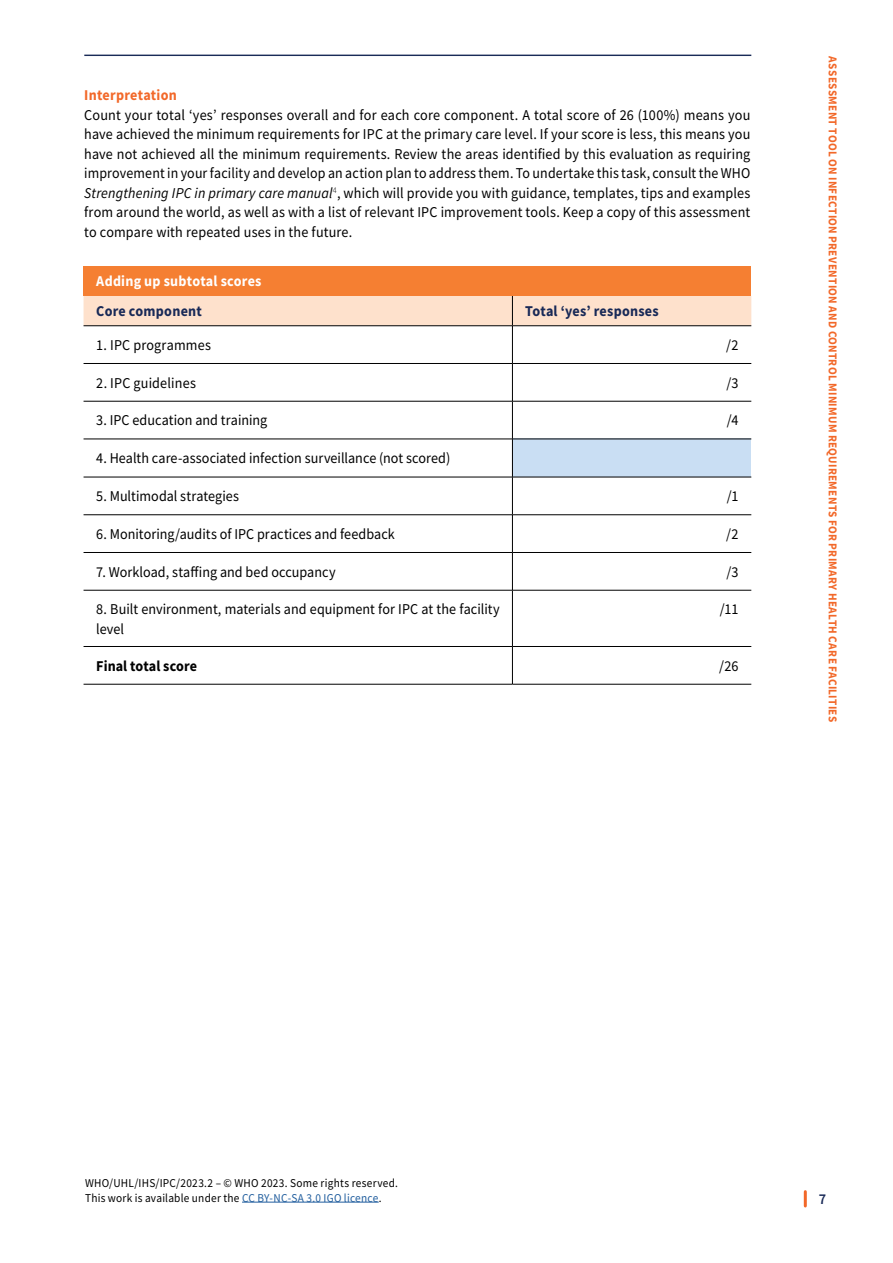
<style>
.page{position:relative;width:893px;height:1263px;background:#fff}
.page>*{position:absolute;margin:0;border:0;box-sizing:border-box;transform-origin:0 0}
.t1{font:15px/19.5px "Source Sans Pro";letter-spacing:.005em;color:#000;text-align:justify;scale:.94 1}
.t2{font:700 15px "Source Sans Pro";letter-spacing:.015em;color:#182957;scale:.94 1}
.t3{font:700 15px "Source Sans Pro";letter-spacing:.015em;color:#fff;scale:.94 1}
.t4{font:700 15px "Source Sans Pro";letter-spacing:.005em;color:#000;scale:.94 1}
.t5{font:700 15px "Source Sans Pro";letter-spacing:.015em;color:#f26829;scale:.94 1}
.t6{font:600 15px "Source Sans Pro";color:#182957;scale:.96 1}
.t7{font:12px/15px "Source Sans Pro";letter-spacing:.02em;color:#000;scale:.94 1}
.t8{font:700 12px "Source Sans Pro";letter-spacing:.025em;color:#f26829;scale:.94 1}
.s1{font-style:italic}
.s2{color:#215e9e}
</style>
<div class="page">
<hr style="left:804px;top:1191px;width:3px;height:15px;background:#f26829">
<hr style="left:84px;top:55px;width:667px;height:1px;background:#182957">
<div style="left:84px;top:266px;width:667px;height:30px;background:#f57f32"></div>
<div style="left:84px;top:296px;width:667px;height:29px;background:#fee1cc"></div>
<svg style="left:84px;top:326px;width:667px;height:358px"></svg>
<div style="left:512px;top:439px;width:239px;height:38px;background:#c9def3"></div>
<hr style="left:84px;top:325px;width:428px;height:1px;background:#000">
<hr style="left:512px;top:325px;width:239px;height:1px;background:#000">
<hr style="left:512px;top:326px;width:1px;height:37px;background:#000">
<hr style="left:512px;top:364px;width:1px;height:37px;background:#000">
<hr style="left:512px;top:401px;width:1px;height:38px;background:#000">
<hr style="left:512px;top:439px;width:1px;height:38px;background:#000">
<hr style="left:512px;top:477px;width:1px;height:37px;background:#000">
<hr style="left:512px;top:515px;width:1px;height:37px;background:#000">
<hr style="left:512px;top:553px;width:1px;height:37px;background:#000">
<hr style="left:512px;top:590px;width:1px;height:56px;background:#000">
<hr style="left:512px;top:647px;width:1px;height:37px;background:#000">
<hr style="left:84px;top:363px;width:428px;height:1px;background:#000">
<hr style="left:84px;top:401px;width:428px;height:1px;background:#000">
<hr style="left:84px;top:439px;width:428px;height:1px;background:#000">
<hr style="left:84px;top:477px;width:428px;height:1px;background:#000">
<hr style="left:84px;top:514px;width:428px;height:1px;background:#000">
<hr style="left:84px;top:552px;width:428px;height:1px;background:#000">
<hr style="left:84px;top:590px;width:428px;height:1px;background:#000">
<hr style="left:84px;top:646px;width:428px;height:1px;background:#000">
<hr style="left:84px;top:684px;width:428px;height:1px;background:#000">
<hr style="left:512px;top:363px;width:239px;height:1px;background:#000">
<hr style="left:512px;top:401px;width:239px;height:1px;background:#000">
<hr style="left:512px;top:439px;width:239px;height:1px;background:#000">
<hr style="left:512px;top:477px;width:239px;height:1px;background:#000">
<hr style="left:512px;top:514px;width:239px;height:1px;background:#000">
<hr style="left:512px;top:552px;width:239px;height:1px;background:#000">
<hr style="left:512px;top:590px;width:239px;height:1px;background:#000">
<hr style="left:512px;top:646px;width:239px;height:1px;background:#000">
<hr style="left:512px;top:684px;width:239px;height:1px;background:#000">
<hr style="left:512px;top:296px;width:1px;height:30px;background:#000">
<hr style="left:242px;top:1202px;width:137px;height:1px;background:#215e9e">
<p class="t5" style="left:84px;top:85px;width:100px">Interpretation</p>
<p class="t1" style="left:84px;top:105px;width:710px">Count your total ‘yes’ responses overall and for each core component. A total score of 26 (100%) means you have achieved the minimum requirements for IPC at the primary care level. If your score is less, this means you have not achieved all the minimum requirements. Review the areas identified by this evaluation as requiring improvement in your facility and develop an action plan to address them. To undertake this task, consult the WHO <span class="s1">Strengthening IPC in primary care manual</span><sup>4</sup>, which will provide you with guidance, templates, tips and examples from around the world, as well as with a list of relevant IPC improvement tools. Keep a copy of this assessment to compare with repeated uses in the future.</p>
<p class="t3" style="left:96px;top:271px;width:177px">Adding up subtotal scores</p>
<p class="t2" style="left:96px;top:301px;width:114px">Core component</p>
<p class="t2" style="left:525px;top:301px;width:143px">Total ‘yes’ responses</p>
<p class="t1" style="left:96px;top:335px;width:124px">1. IPC programmes</p>
<p class="t1" style="left:726px;top:335px;width:15px">/2</p>
<p class="t1" style="left:96px;top:373px;width:107px">2. IPC guidelines</p>
<p class="t1" style="left:726px;top:373px;width:15px">/3</p>
<p class="t1" style="left:96px;top:410px;width:183px">3. IPC education and training</p>
<p class="t1" style="left:727px;top:410px;width:14px">/4</p>
<p class="t1" style="left:96px;top:448px;width:378px">4. Health care-associated infection surveillance (not scored)</p>
<p class="t1" style="left:96px;top:486px;width:153px">5. Multimodal strategies</p>
<p class="t1" style="left:727px;top:486px;width:14px">/1</p>
<p class="t1" style="left:96px;top:524px;width:319px">6. Monitoring/audits of IPC practices and feedback</p>
<p class="t1" style="left:726px;top:524px;width:15px">/2</p>
<p class="t1" style="left:96px;top:562px;width:256px">7. Workload, staffing and bed occupancy</p>
<p class="t1" style="left:726px;top:562px;width:15px">/3</p>
<p class="t1" style="left:96px;top:599px;width:431px">8. Built environment, materials and equipment for IPC at the facility level</p>
<p class="t1" style="left:720px;top:599px;width:22px">/11</p>
<p class="t4" style="left:96px;top:655px;width:109px">Final total score</p>
<p class="t1" style="left:719px;top:656px;width:22px">/26</p>
<p class="t8" style="left:841px;top:56px;width:709px;rotate:90deg">ASSESSMENT TOOL ON INFECTION PREVENTION AND CONTROL MINIMUM REQUIREMENTS FOR PRIMARY HEALTH CARE FACILITIES</p>
<p class="t7" style="left:85px;top:1175px;width:335px">WHO/UHL/IHS/IPC/2023.2 – © WHO 2023. Some rights reserved.<br>This work is available under the <span class="s2">CC BY-NC-SA 3.0 IGO licence</span>.</p>
<p class="t6" style="left:819px;top:1189px;width:9px">7</p>
</div>
